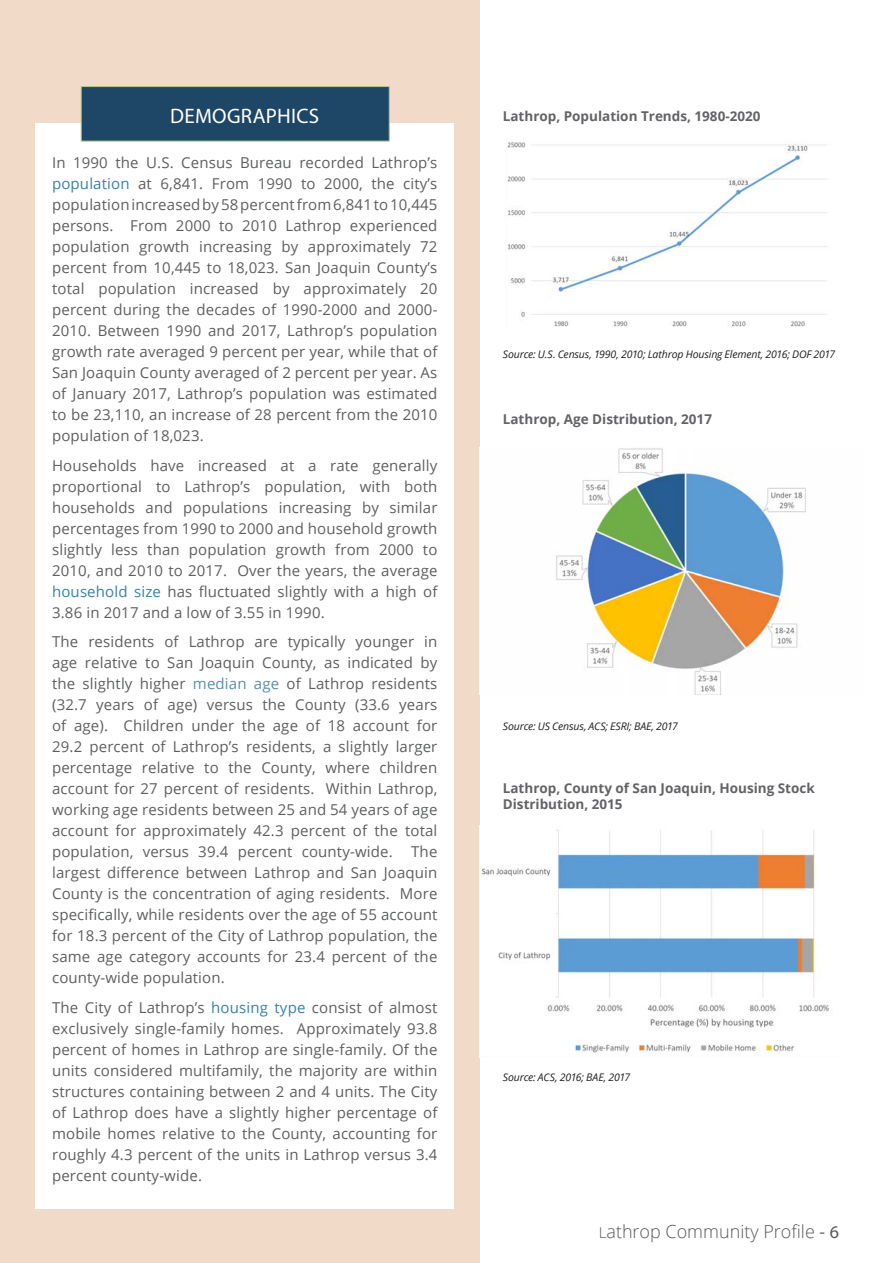
<style>
.page{position:relative;width:893px;height:1263px;background:#fff}
.page>*{position:absolute;margin:0;border:0;box-sizing:border-box;transform-origin:0 0}
.Caption_Bold{font:21px "Myriad Pro";letter-spacing:.015em;color:#fff}
.t1{font:300 18px "Open Sans";color:#57585a}
.Body_Standard{font:15px/21px "Open Sans";letter-spacing:.01em;color:#5d5f5e;text-align:justify}
.Header_3{font:700 13.5px/16.2px "Open Sans";color:#636366}
.Body_Standard-2{font:italic 10.5px "Open Sans";letter-spacing:-.015em;color:#231f20}
.s1{color:#3781a6}
.s2{color:#5a8dae}
.s3{font-size:15px}
.s4{font-family:"Myriad Pro";font-weight:400}
</style>
<div class="page">
<div style="left:0;top:0;width:480px;height:1263px;background:#f2dac8"></div>
<div style="left:35px;top:124px;width:419px;height:1085px;background:#fff"></div>
<div style="left:81px;top:86px;width:309px;height:55px;background:#1e4666;border:1px solid #aaca83"></div>
<img style="left:556px;top:448px;width:250px;height:247px">
<img style="left:507px;top:142px;width:320px;height:185px">
<img style="left:481px;top:829px;width:348px;height:224px">
<p class="Caption_Bold" style="left:170px;top:103px;width:151px">DEMOGRAPHICS</p>
<p class="Body_Standard" style="left:52px;top:152px;width:387px">In 1990 the U.S. Census Bureau recorded Lathrop’s <span class="s1">population</span> at 6,841. From 1990 to 2000, the city’s population increased by 58 percent from 6,841 to 10,445 persons. From 2000 to 2010 Lathrop experienced population growth increasing by approximately 72 percent from 10,445 to 18,023. San Joaquin County’s total population increased by approximately 20 percent during the decades of 1990-2000 and 2000- 2010. Between 1990 and 2017, Lathrop’s population growth rate averaged 9 percent per year, while that of San Joaquin County averaged of 2 percent per year. As of January 2017, Lathrop’s population was estimated to be 23,110, an increase of 28 percent from the 2010 population of 18,023.</p>
<p class="Body_Standard" style="left:52px;top:454px;width:387px">Households have increased at a rate generally proportional to Lathrop’s population, with both households and populations increasing by similar percentages from 1990 to 2000 and household growth slightly less than population growth from 2000 to 2010, and 2010 to 2017. Over the years, the average <span class="s1">household size</span> has fluctuated slightly with a high of 3.86 in 2017 and a low of 3.55 in 1990.</p>
<p class="Body_Standard" style="left:52px;top:631px;width:387px">The residents of Lathrop are typically younger in age relative to San Joaquin County, as indicated by the slightly higher <span class="s2">median age</span> of Lathrop residents (32.7 years of age) versus the County (33.6 years of age). Children under the age of 18 account for 29.2 percent of Lathrop’s residents, a slightly larger percentage relative to the County, where children account for 27 percent of residents. Within Lathrop, working age residents between 25 and 54 years of age account for approximately 42.3 percent of the total population, versus 39.4 percent county-wide. The largest difference between Lathrop and San Joaquin County is the concentration of aging residents. More specifically, while residents over the age of 55 account for 18.3 percent of the City of Lathrop population, the same age category accounts for 23.4 percent of the county-wide population.</p>
<p class="Body_Standard" style="left:52px;top:996px;width:387px">The City of Lathrop’s <span class="s1">housing type</span> consist of almost exclusively single-family homes. Approximately 93.8 percent of homes in Lathrop are single-family. Of the units considered multifamily, the majority are within structures containing between 2 and 4 units. The City of Lathrop does have a slightly higher percentage of mobile homes relative to the County, accounting for roughly 4.3 percent of the units in Lathrop versus 3.4 percent county-wide.</p>
<p class="Header_3" style="left:503px;top:108px;width:259px">Lathrop, Population Trends, 1980-2020</p>
<p class="Body_Standard-2" style="left:503px;top:347px;width:334px">Source: U.S. Census, 1990, 2010; Lathrop Housing Element, 2016; DOF 2017</p>
<p class="Header_3" style="left:503px;top:411px;width:211px">Lathrop, Age Distribution, 2017</p>
<p class="Body_Standard-2" style="left:503px;top:719px;width:177px">Source: US Census, ACS; ESRI; BAE, 2017</p>
<p class="Header_3" style="left:503px;top:779px;width:313px">Lathrop, County of San Joaquin, Housing Stock<br>Distribution, 2015</p>
<p class="Body_Standard-2" style="left:503px;top:1070px;width:129px">Source: ACS, 2016; BAE, 2017</p>
<p class="t1" style="left:599px;top:1219px;width:242px"><span class="s3">L</span>athrop Community Profile <span class="s4">- 6</span></p>
</div>
